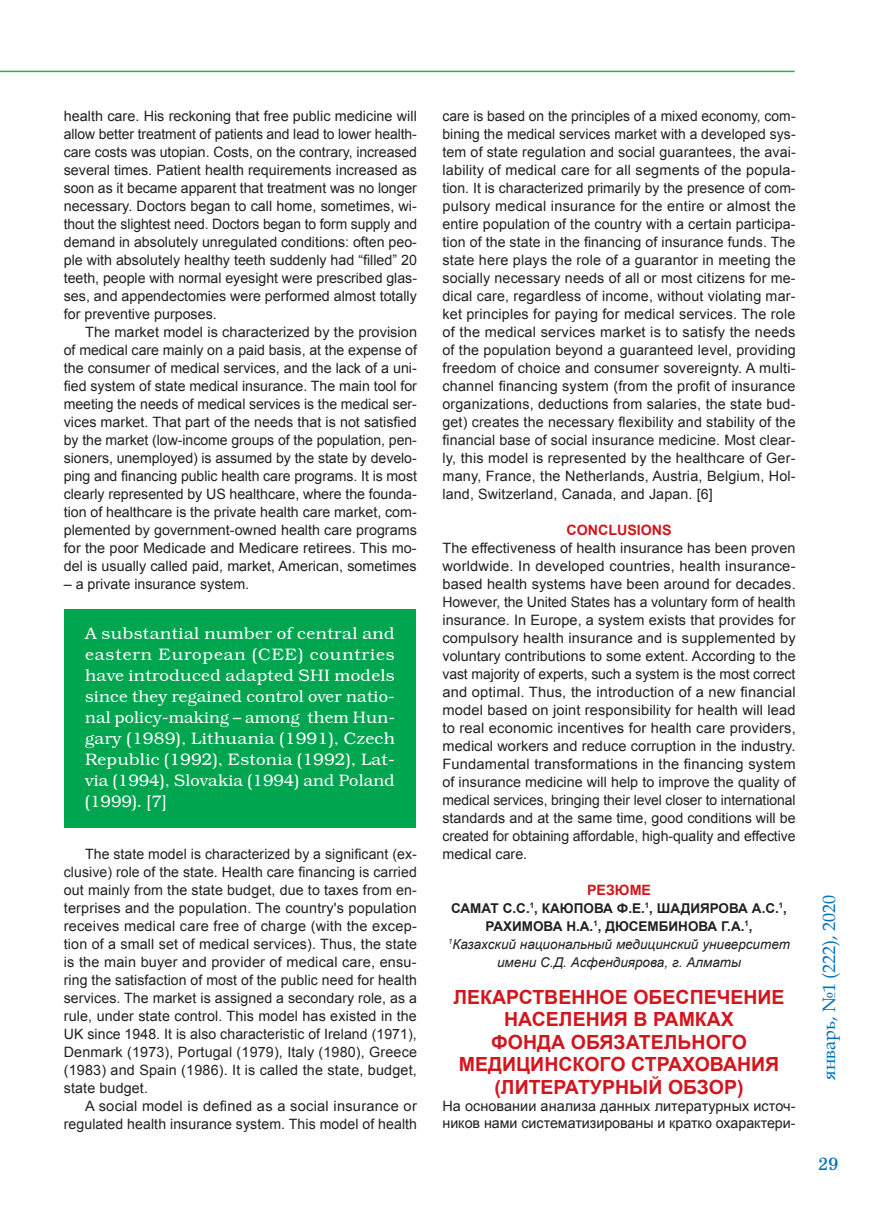
<style>
.page{position:relative;width:885px;height:1212px;background:#fff}
.page>*{position:absolute;margin:0;border:0;box-sizing:border-box;transform-origin:0 0}
.t1{font:700 19.5px/22.5px "Arial";color:#d2161e;text-align:center}
.t2{font:18px "Book Antiqua";color:#0072bc}
.t3{font:18px "DS School";color:#0072bc}
.t4{font:16.5px/21px "K Bookman";letter-spacing:.01em;color:#fff;text-align:justify}
.t5{font:14.25px/18px "Arial";letter-spacing:.005em;color:#231f20;text-align:justify}
.t6{font:700 14.25px "Arial";color:#d2161e}
.t7{font:italic 13.5px/18px "Arial";color:#231f20;text-align:center}
.s1{font-weight:700;font-style:normal}
</style>
<div class="page">
<hr style="left:0;top:71px;width:794px;height:1px;background:#23b24b">
<div style="left:64px;top:609px;width:352px;height:219px;background:#00a54f"></div>
<p class="t5" style="left:64px;top:107px;width:355px">health care. His reckoning that free public medicine will allow better treatment of patients and lead to lower health&shy;care costs was utopian. Costs, on the contrary, increased several times. Patient health requirements increased as soon as it became apparent that treatment was no longer necessary. Doctors began to call home, sometimes, wi&shy;thout the slightest need. Doctors began to form supply and demand in absolutely unregulated conditions: often peo&shy;ple with absolutely healthy teeth suddenly had “filled” 20 teeth, people with normal eyesight were prescribed glas&shy;ses, and appendectomies were performed almost totally for preventive purposes.</p>
<p class="t5" style="left:64px;top:323px;width:355px;text-indent:21px">The market model is characterized by the provision of medical care mainly on a paid basis, at the expense of the consumer of medical services, and the lack of a uni&shy;fied system of state medical insurance. The main tool for meeting the needs of medical services is the medical ser&shy;vices market. That part of the needs that is not satisfied by the market (low-income groups of the population, pen&shy;sioners, unemployed) is assumed by the state by develo&shy;ping and financing public health care programs. It is most clearly represented by US healthcare, where the founda&shy;tion of healthcare is the private health care market, com&shy;plemented by government-owned health care programs for the poor Medicade and Medicare retirees. This mo&shy;del is usually called paid, market, American, sometimes</p>
<p class="t5" style="left:64px;top:575px;width:187px">– a private insurance system.</p>
<p class="t4" style="left:85px;top:624px;width:311px">А substantial number of central and eastern European (CEE) countries have introduced adapted SHI models since they regained control over natio&shy;nal policy-making – among them Hun&shy;gary (1989), Lithuania (1991), Czech Republic (1992), Estonia (1992), Lat&shy;via (1994), Slovakia (1994) and Poland (1999). [7]</p>
<p class="t5" style="left:64px;top:845px;width:355px;text-indent:21px">The state model is characterized by a significant (ex&shy;clusive) role of the state. Health care financing is carried out mainly from the state budget, due to taxes from en&shy;terprises and the population. The country's population receives medical care free of charge (with the excep&shy;tion of a small set of medical services). Thus, the state is the main buyer and provider of medical care, ensu&shy;ring the satisfaction of most of the public need for health services. The market is assigned a secondary role, as a rule, under state control. This model has existed in the UK since 1948. It is also characteristic of Ireland (1971), Denmark (1973), Portugal (1979), Italy (1980), Greece (1983) and Spain (1986). It is called the state, budget, state budget.</p>
<p class="t5" style="left:64px;top:1097px;width:355px;text-align:right">A social model is defined as a social insurance or regulated health insurance system. This model of health</p>
<p class="t5" style="left:442px;top:107px;width:355px">care is based on the principles of a mixed economy, com&shy;bining the medical services market with a developed sys&shy;tem of state regulation and social guarantees, the avai&shy;lability of medical care for all segments of the popula&shy;tion. It is characterized primarily by the presence of com&shy;pulsory medical insurance for the entire or almost the entire population of the country with a certain participa&shy;tion of the state in the financing of insurance funds. The state here plays the role of a guarantor in meeting the socially necessary needs of all or most citizens for me&shy;dical care, regardless of income, without violating mar&shy;ket principles for paying for medical services. The role of the medical services market is to satisfy the needs of the population beyond a guaranteed level, providing freedom of choice and consumer sovereignty. A multi&shy;channel financing system (from the profit of insurance organizations, deductions from salaries, the state bud&shy;get) creates the necessary flexibility and stability of the financial base of social insurance medicine. Most clear&shy;ly, this model is represented by the healthcare of Ger&shy;many, France, the Netherlands, Austria, Belgium, Hol&shy;land, Switzerland, Canada, and Japan. [6]</p>
<p class="t6" style="left:566px;top:520px;width:107px">CONCLUSIONS</p>
<p class="t5" style="left:442px;top:539px;width:355px">The effectiveness of health insurance has been proven worldwide. In developed countries, health insurance&shy;based health systems have been around for decades.<br>However, the United States has a voluntary form of health insurance. In Europe, a system exists that provides for compulsory health insurance and is supplemented by voluntary contributions to some extent. According to the vast majority of experts, such a system is the most correct and optimal. Thus, the introduction of a new financial model based on joint responsibility for health will lead to real economic incentives for health care providers, medical workers and reduce corruption in the industry.<br>Fundamental transformations in the financing system of insurance medicine will help to improve the quality of medical services, bringing their level closer to international standards and at the same time, good conditions will be created for obtaining affordable, high-quality and effective medical care.</p>
<p class="t6" style="left:587px;top:880px;width:65px">РЕЗЮМЕ</p>
<p class="t7" style="left:448px;top:899px;width:343px"><span class="s1">САМАТ С.С.</span><sup>1</sup><span class="s1">, КАЮПОВА Ф.Е.</span><sup>1</sup><span class="s1">, ШАДИЯРОВА А.С.</span><sup>1</sup><span class="s1">, РАХИМОВА Н.А.</span><sup>1</sup><span class="s1">, ДЮСЕМБИНОВА Г.А.</span><sup>1</sup><span class="s1">,<br></span><sup>1</sup>Казахский национальный медицинский университет имени С.Д. Асфендиярова, г. Алматы</p>
<h1 class="t1" style="left:453px;top:986px;width:332px">ЛЕКАРСТВЕННОЕ ОБЕСПЕЧЕНИЕ<br>НАСЕЛЕНИЯ В РАМКАХ<br>ФОНДА ОБЯЗАТЕЛЬНОГО<br>МЕДИЦИНСКОГО СТРАХОВАНИЯ (ЛИТЕРАТУРНЫЙ ОБЗОР)</h1>
<p class="t5" style="left:442px;top:1097px;width:354px;line-height:17.2px">На основании анализа данных литературных источ&shy;ников нами систематизированы и кратко охарактери-</p>
<p class="t2" style="left:816px;top:1080px;width:186px;rotate:-90deg">январь, №1 (222), 2020</p>
<p class="t3" style="left:817px;top:1155px;width:22px">29</p>
</div>
